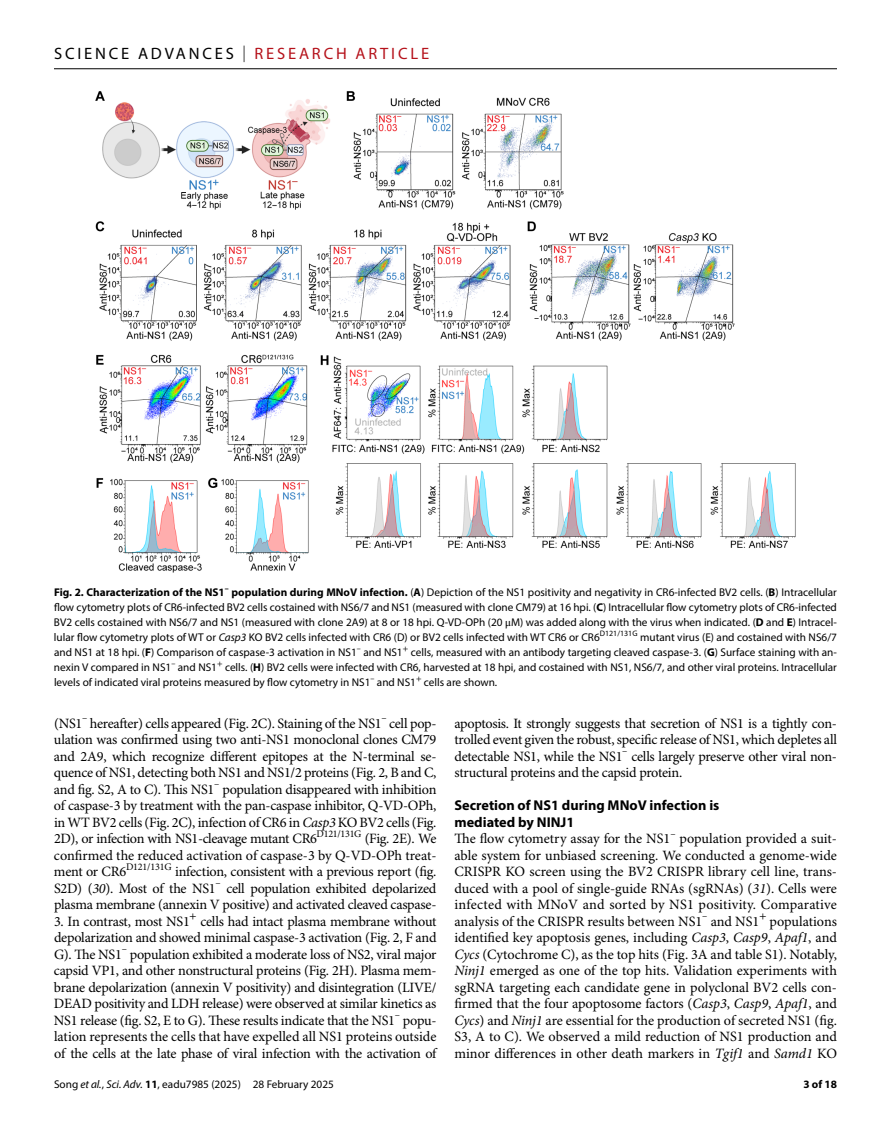
<style>
.page{position:relative;width:891px;height:1134px;background:#fff}
.page>*{position:absolute;margin:0;border:0;box-sizing:border-box;transform-origin:0 0}
.t1{font:16.5px "Myriad Pro";letter-spacing:.17em;color:#000}
.t2{font:14.25px/16.5px "Minion Pro";letter-spacing:-.02em;color:#000;text-align:justify}
.t3{font:700 14.25px/16.5px "Myriad Pro";color:#000}
.t4{font:11.25px/15px "Myriad Pro";color:#000;text-align:justify}
.t5{font:700 11.25px "Myriad Pro";color:#000}
.s1{font-weight:300}
.s2{color:#b5121b}
.s3{font-weight:700}
.s4{font-family:"STIX"}
.s5{font-style:italic}
</style>
<div class="page">
<hr style="left:54px;top:68px;width:783px;height:1px;background:#000">
<img style="left:95px;top:91px;width:701px;height:482px">
<p class="t1" style="left:54px;top:44px;width:376px">Science Adva nces <span class="s1">|</span> <span class="s2">Resear ch Ar ticle</span></p>
<p class="t4" style="left:54px;top:584px;width:785px"><span class="s3">Fig. 2. Characterization of the NS1</span><sup>–</sup> <span class="s3">population during MNoV infection.</span> (<span class="s3">A</span>) Depiction of the NS1 positivity and negativity in CR6-infected BV2 cells. (<span class="s3">B</span>) I ntracellular flow cytometry plots of CR6-infected BV2 cells costained with NS6/7 and NS1 (measured with clone CM79) at 16 hpi. (<span class="s3">C</span>) I ntracellular flow cytometry plots of CR6-infected BV2 cells costained with NS6/7 and NS1 (measured with clone 2A9) at 8 or 18 hpi. Q--VD-OPh (20 <span class="s4">μ</span>M) was added along with the virus when indicated. (<span class="s3">D</span> and <span class="s3">E</span>) I ntracel&shy;lular flow cytometry plots of WT or <span class="s5">Casp3</span> KO BV2 cells infected with CR6 (D) or BV2 cells infected with WT CR6 or CR6<sup>D121/131G</sup> mutant virus (E) and costained with NS6/7 and NS1 at 18 hpi. (<span class="s3">F</span>) Comparison of caspase-3 activation in NS1<sup>–</sup> and NS1<sup>+</sup> cells, measured with an antibody targeting cleaved caspase-3. (<span class="s3">G</span>) Surface staining with an&shy;nexin V compared in NS1<sup>–</sup> and NS1<sup>+</sup> cells. (<span class="s3">H</span>) BV2 cells were infected with CR6, harvested at 18 hpi, and costained with NS1, NS6/7, and other viral proteins. I ntracellular levels of indicated viral proteins measured by flow cytometry in NS1<sup>–</sup> and NS1<sup>+</sup> cells are shown.</p>
<p class="t2" style="left:54px;top:715px;width:384px">(NS1<sup>–</sup> hereafter) cells appeared (Fig. 2C). Staining of the NS1<sup>–</sup> cell pop&shy;ulation was confirmed using two anti-NS1 monoclonal clones CM79 and 2A9, which recognize different epitopes at the N-terminal se&shy;quence of NS1, detecting both NS1 and NS1/2 proteins (Fig. 2, B and C, and fig. S2, A to C). This NS1<sup>–</sup> population disappeared with inhibition of caspase-3 by treatment with the pan-caspase inhibitor, Q-VD-OPh, in WT BV2 cells (Fig. 2C), infection of CR6 in <span class="s5">Casp3</span> KO BV2 cells (Fig.<br>2D), or infection with NS1-cleavage mutant CR6<sup>D121/131G</sup> (Fig. 2E). We confirmed the reduced activation of caspase-3 by Q-VD-OPh treat&shy;ment or CR6<sup>D121/131G</sup> infection, consistent with a previous report (fig.<br>S2D) (<span class="s5">30</span>). Most of the NS1<sup>–</sup> cell population exhibited depolarized plasma membrane (annexin V positive) and activated cleaved caspase-</p>
<p class="t2" style="left:54px;top:913px;width:384px">3. In contrast, most NS1<sup>+</sup> cells had intact plasma membrane without depolarization and showed minimal caspase-3 activation (Fig. 2, F and G). The NS1<sup>–</sup> population exhibited a moderate loss of NS2, viral major capsid VP1, and other nonstructural proteins (Fig. 2H). Plasma mem&shy;brane depolarization (annexin V positivity) and disintegration (LIVE/ DEAD positivity and LDH release) were observed at similar kinetics as NS1 release (fig. S2, E to G). These results indicate that the NS1<sup>–</sup> popu&shy;lation represents the cells that have expelled all NS1 proteins outside of the cells at the late phase of viral infection with the activation of</p>
<p class="t4" style="left:54px;top:1076px;width:281px">Song <span class="s5">et al.</span>, <span class="s5">Sci. Adv.</span> <span class="s3">11</span>, eadu7985 (2025) 28 February 2025</p>
<p class="t2" style="left:454px;top:715px;width:384px">apoptosis. It strongly suggests that secretion of NS1 is a tightly con&shy;trolled event given the robust, specific release of NS1, which depletes all detectable NS1, while the NS1<sup>–</sup> cells largely preserve other viral non&shy;structural proteins and the capsid protein.</p>
<p class="t3" style="left:454px;top:796px;width:266px">Secretion of NS1 during MNoV infection is mediated by NINJ1</p>
<p class="t2" style="left:454px;top:831px;width:384px">The flow cytometry assay for the NS1<sup>–</sup> population provided a suit&shy;able system for unbiased screening. We conducted a genome-wide CRISPR KO screen using the BV2 CRISPR library cell line, trans&shy;duced with a pool of single-guide RNAs (sgRNAs) (<span class="s5">31</span>). Cells were infected with MNoV and sorted by NS1 positivity. Comparative analysis of the CRISPR results between NS1<sup>–</sup> and NS1<sup>+</sup> populations identified key apoptosis genes, including <span class="s5">Casp3</span>, <span class="s5">Casp9</span>, <span class="s5">Apaf1</span>, and <span class="s5">Cycs</span> (Cytochrome C), as the top hits (Fig. 3A and table S1). Notably, <span class="s5">Ninj1</span> emerged as one of the top hits. Validation experiments with sgRNA targeting each candidate gene in polyclonal BV2 cells con&shy;firmed that the four apoptosome factors (<span class="s5">Casp3</span>, <span class="s5">Casp9</span>, <span class="s5">Apaf1</span>, and <span class="s5">Cycs</span>) and <span class="s5">Ninj1</span> are essential for the production of secreted NS1 (fig.<br>S3, A to C). We observed a mild reduction of NS1 production and minor differences in other death markers in <span class="s5">Tgif1</span> and <span class="s5">Samd1</span> KO</p>
<p class="t5" style="left:803px;top:1076px;width:35px">3 of 18</p>
</div>
